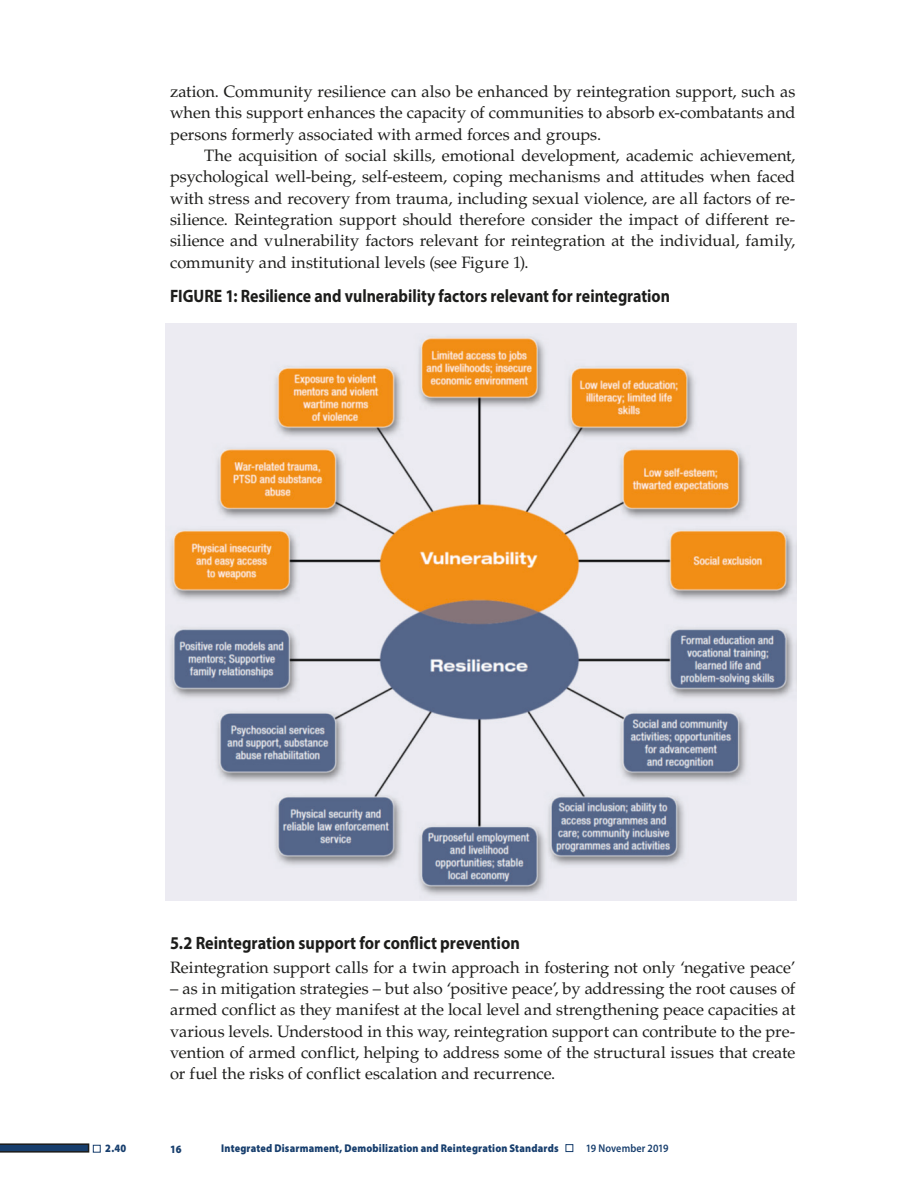
<style>
.page{position:relative;width:923px;height:1191px;background:#fff}
.page>*{position:absolute;margin:0;border:0;box-sizing:border-box;transform-origin:0 0}
.Zwischenhead_2{font:700 18px "Myriad Pro";color:#1d1d1b;scale:.88 1}
.Zwischenhead_2-2{font:700 18px "Myriad Pro";color:#1d1d1b;scale:.9 1}
.Lauftext_1__Abs{font:16.5px/21.3px "Palatino";letter-spacing:-.005em;color:#1d1d1b;text-align:justify}
.Lauftext{font:16.5px/21.3px "Palatino";letter-spacing:.005em;color:#1d1d1b;text-align:justify}
.t1{font:900 11.25px "Myriad Pro";letter-spacing:.015em;color:#173e6d;scale:.9 1}
.s1{color:#fff}
.s2{font-weight:600}
</style>
<div class="page">
<svg style="left:0;top:1143px;width:89px;height:9px"></svg>
<img style="left:165px;top:323px;width:632px;height:577px">
<p class="Lauftext_1__Abs" style="left:170px;top:81px;width:627px">zation. Community resilience can also be enhanced by reintegration support, such as when this support enhances the capacity of communities to absorb ex-combatants and persons formerly associated with armed forces and groups.</p>
<p class="Lauftext" style="left:170px;top:145px;width:627px;text-indent:34px">The acquisition of social skills, emotional development, academic achievement, psychological well-being, self-esteem, coping mechanisms and attitudes when faced with stress and recovery from trauma, including sexual violence, are all factors of re&shy;silience. Reintegration support should therefore consider the impact of different re&shy;silience and vulnerability factors relevant for reintegration at the individual, family, community and institutional levels (see Figure 1).</p>
<p class="Zwischenhead_2" style="left:170px;top:284px;width:569px">FIGURE 1: Resilience and vulnerability factors relevant for reintegration</p>
<p class="Zwischenhead_2-2" style="left:170px;top:931px;width:390px">5.2 Reintegration support for conflict prevention</p>
<p class="Lauftext_1__Abs" style="left:170px;top:956px;width:627px">Reintegration support calls for a twin approach in fostering not only ‘negative peace’</p>
<p class="Lauftext_1__Abs" style="left:170px;top:978px;width:627px">– as in mitigation strategies – but also ‘positive peace’, by addressing the root causes of armed conflict as they manifest at the local level and strengthening peace capacities at various levels. Understood in this way, reintegration support can contribute to the pre&shy;vention of armed conflict, helping to address some of the structural issues that create or fuel the risks of conflict escalation and recurrence.</p>
<p class="t1" style="left:92px;top:1140px;width:39px"><span class="s1">■</span> 2.40</p>
<p class="t1" style="left:170px;top:1141px;width:14px">16</p>
<p class="t1" style="left:221px;top:1140px;width:499px">Integrated Disarmament, Demobilization and Reintegration Standards ■ <span class="s2">19 November 2019</span></p>
</div>
